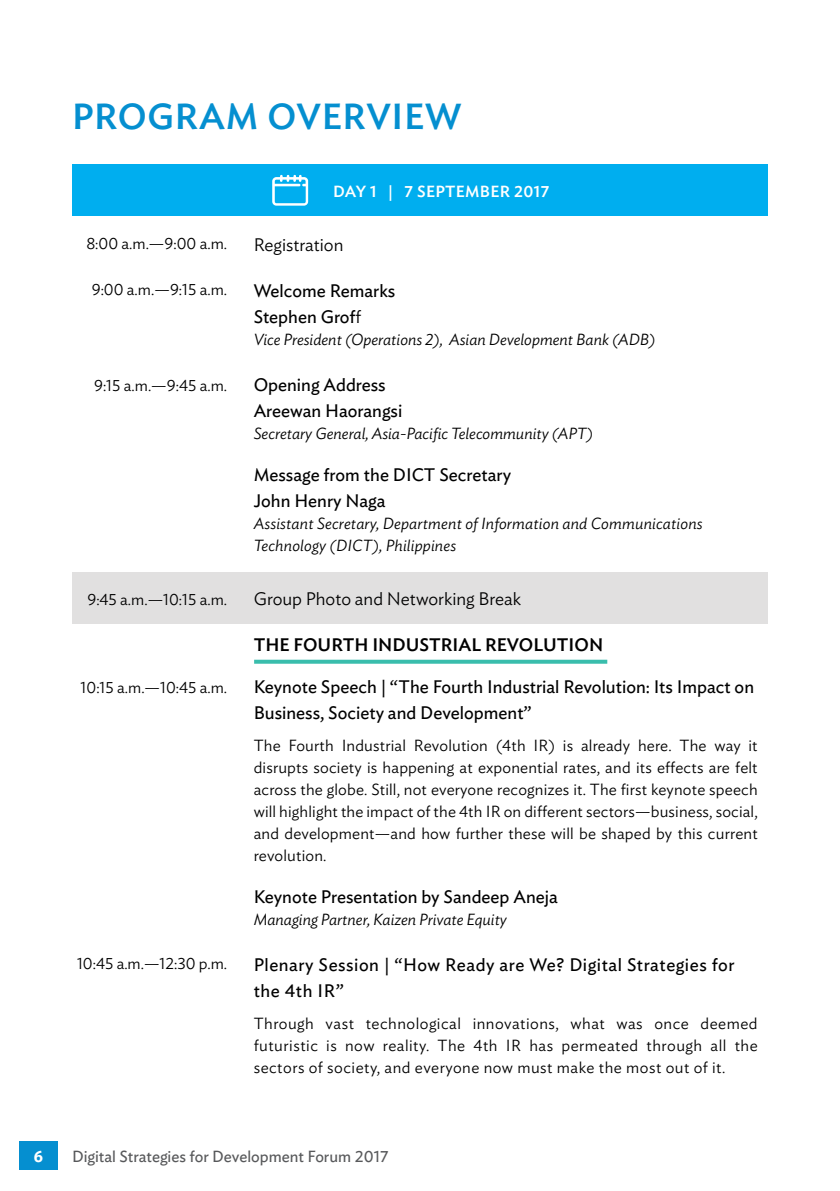
<style>
.page{position:relative;width:840px;height:1191px;background:#fff}
.page>*{position:absolute;margin:0;border:0;box-sizing:border-box;transform-origin:0 0}
.t1{font:500 36px "Ideal Sans";color:#058fd0}
.t2{font:18px/26px "Ideal Sans";color:#000}
.t3{font:18px/26px "Ideal Sans";letter-spacing:.03em;color:#000}
.t4{font:300 18px "Ideal Sans";color:#000}
.t5{font:500 18px "Ideal Sans";color:#000}
.t6{font:300 16px/22px "Ideal Sans";letter-spacing:.01em;color:#000;text-align:justify}
.t7{font:italic 300 16px/22px "Ideal Sans";color:#000}
.t8{font:16px "Ideal Sans";color:#58595b}
.t9{font:500 16px "Ideal Sans";letter-spacing:.02em;color:#fff}
.t10{font:600 16px "Ideal Sans";color:#fff}
.s1{font-weight:300}
</style>
<div class="page">
<div style="left:19px;top:1141px;width:39px;height:28px;background:#058fd0"></div>
<div style="left:72px;top:573px;width:695px;height:51px;background:#e1e0e0"></div>
<div style="left:72px;top:165px;width:695px;height:51px;background:#00aeef"></div>
<svg style="left:272px;top:175px;width:36px;height:31px"></svg>
<svg style="left:254px;top:659px;width:353px;height:4px"></svg>
<h1 class="t1" style="left:72px;top:89px;width:50px">PROGRAM</h1>
<h1 class="t1" style="left:267px;top:89px;width:195px">OVERVIEW</h1>
<p class="t6" style="left:86px;top:231px;width:142px">8:00 a.m.—9:00 a.m.</p>
<p class="t6" style="left:92px;top:277px;width:137px">9:00 a.m.—9:15 a.m.</p>
<p class="t6" style="left:94px;top:373px;width:134px">9:15 a.m.—9:45 a.m.</p>
<p class="t6" style="left:87px;top:587px;width:141px">9:45 a.m.—10:15 a.m.</p>
<p class="t6" style="left:81px;top:675px;width:148px">10:15 a.m.—10:45 a.m.</p>
<p class="t6" style="left:77px;top:951px;width:151px">10:45 a.m.—12:30 p.m.</p>
<p class="t9" style="left:333px;top:179px;width:124px">DAY 1 | 7 SE PTEM</p>
<p class="t9" style="left:479px;top:179px;width:71px">BER 2017</p>
<p class="t4" style="left:253px;top:231px;width:91px">Registration</p>
<p class="t2" style="left:253px;top:276px;width:143px">Welcome Remarks<br>Stephen Grof<span class="s1">f</span></p>
<p class="t7" style="left:253px;top:327px;width:403px">Vice President (Operations 2), Asian Development Bank (ADB)</p>
<p class="t2" style="left:253px;top:370px;width:150px">Opening Address<br>Areewan Haorangsi</p>
<p class="t7" style="left:253px;top:421px;width:341px">Secretary General, Asia-Pacific Telecommunity (APT)</p>
<p class="t2" style="left:253px;top:460px;width:259px">Message from the DICT Secretary<br>John Henry Naga</p>
<p class="t7" style="left:253px;top:511px;width:450px">Assistant Secretary, Department of Information and Communications<br>Technology (DICT), Philippines</p>
<p class="t4" style="left:253px;top:585px;width:269px">Group Photo and Networking Break</p>
<p class="t5" style="left:253px;top:630px;width:177px">THE FOU RTH IN DUSTRIA</p>
<p class="t5" style="left:471px;top:630px;width:98px">L REVOLUTION</p>
<p class="t2" style="left:253px;top:672px;width:501px">Keynote Speech | “The Fourth Industrial Revolution: Its Impact on<br>Business, Society and Development”</p>
<p class="t6" style="left:253px;top:733px;width:505px">The Fourth Industrial Revolution (4th IR) is already here. The way it disrupts society is happening at exponential rates, and its effects are felt across the globe. Still, not everyone recognizes it. The first keynote speech will highlight the impact of the 4th IR on different sectors—business, social, and development—and how further these will be shaped by this current revolution.</p>
<p class="t2" style="left:253px;top:882px;width:305px">Keynote Presentation by Sandeep Aneja</p>
<p class="t7" style="left:253px;top:907px;width:255px">Managing Partner, Kaizen Private Equity</p>
<p class="t3" style="left:253px;top:950px;width:482px">Plenary Session | “How Ready are We? Digital Strategies for the 4th IR”</p>
<p class="t6" style="left:253px;top:1011px;width:505px">Through vast technological innovations, what was once deemed futuristic is now reality. The 4th IR has permeated through all the sectors of society, and everyone now must make the most out of it.</p>
<p class="t10" style="left:34px;top:1143px;width:11px">6</p>
<p class="t8" style="left:72px;top:1144px;width:318px">Digital Strategies for Development Forum 2017</p>
</div>
